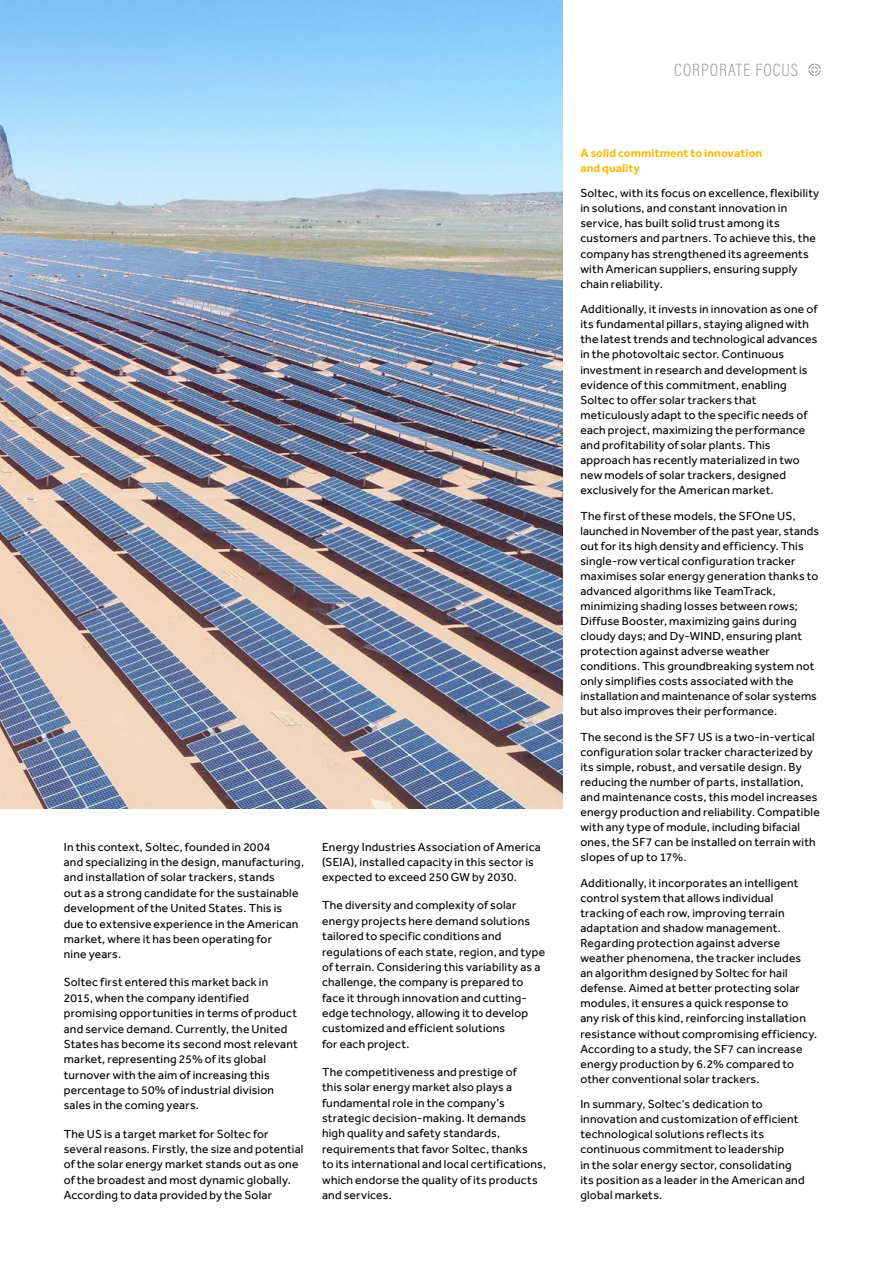
<style>
.page{position:relative;width:893px;height:1263px;background:#fff}
.page>*{position:absolute;margin:0;border:0;box-sizing:border-box;transform-origin:0 0}
.t1{font:200 18px "Acumin Pro Cond";letter-spacing:.055em;color:#939598}
.t2{font:12px/15px "Effra";letter-spacing:.015em;color:#000}
.t3{font:700 12px/15px "Effra";letter-spacing:.005em;color:#f6bb0e}
</style>
<div class="page">
<img style="left:0;top:0;width:562px;height:809px">
<svg style="left:808px;top:64px;width:13px;height:12px"></svg>
<p class="t2" style="left:64px;top:840px;width:242px">In this context, Soltec, founded in 2004<br>and specializing in the design, manufacturing, and installation of solar trackers, stands<br>out as a strong candidate for the sustainable development of the United States. This is due to extensive experience in the American market, where it has been operating for<br>nine years.</p>
<p class="t2" style="left:64px;top:975px;width:235px">Soltec first entered this market back in 2015, when the company identified promising opportunities in terms of product and service demand. Currently, the United States has become its second most relevant market, representing 25% of its global turnover with the aim of increasing this percentage to 50% of industrial division sales in the coming years.</p>
<p class="t2" style="left:64px;top:1127px;width:241px">The US is a target market for Soltec for several reasons. Firstly, the size and potential of the solar energy market stands out as one of the broadest and most dynamic globally.<br>According to data provided by the Solar</p>
<p class="t2" style="left:322px;top:840px;width:220px">Energy Industries Association of America (SEIA), installed capacity in this sector is expected to exceed 250 GW by 2030.</p>
<p class="t2" style="left:322px;top:898px;width:225px">The diversity and complexity of solar energy projects here demand solutions tailored to specific conditions and regulations of each state, region, and type of terrain. Considering this variability as a challenge, the company is prepared to face it through innovation and cutting&shy;edge technology, allowing it to develop customized and efficient solutions<br>for each project.</p>
<p class="t2" style="left:322px;top:1065px;width:226px">The competitiveness and prestige of<br>this solar energy market also plays a fundamental role in the company’s strategic decision-making. It demands high quality and safety standards, requirements that favor Soltec, thanks<br>to its international and local certifications, which endorse the quality of its products and services.</p>
<h1 class="t1" style="left:674px;top:59px;width:125px">CORPORATE FOCUS</h1>
<p class="t3" style="left:580px;top:146px;width:183px">A solid commitment to innovation and quality</p>
<p class="t2" style="left:580px;top:187px;width:240px">Soltec, with its focus on excellence, flexibility in solutions, and constant innovation in service, has built solid trust among its customers and partners. To achieve this, the company has strengthened its agreements with American suppliers, ensuring supply chain reliability.</p>
<p class="t2" style="left:580px;top:303px;width:239px">Additionally, it invests in innovation as one of its fundamental pillars, staying aligned with the latest trends and technological advances in the photovoltaic sector. Continuous investment in research and development is evidence of this commitment, enabling Soltec to offer solar trackers that meticulously adapt to the specific needs of each project, maximizing the performance and profitability of solar plants. This approach has recently materialized in two new models of solar trackers, designed exclusively for the American market.</p>
<p class="t2" style="left:580px;top:509px;width:240px">The first of these models, the SFOne US, launched in November of the past year, stands out for its high density and efficiency. This single-row vertical configuration tracker maximises solar energy generation thanks to advanced algorithms like TeamTrack, minimizing shading losses between rows; Diffuse Booster, maximizing gains during cloudy days; and Dy-WIND, ensuring plant protection against adverse weather conditions. This groundbreaking system not only simplifies costs associated with the installation and maintenance of solar systems but also improves their performance.</p>
<p class="t2" style="left:580px;top:730px;width:241px">The second is the SF7 US is a two-in-vertical configuration solar tracker characterized by its simple, robust, and versatile design. By reducing the number of parts, installation, and maintenance costs, this model increases energy production and reliability. Compatible with any type of module, including bifacial ones, the SF7 can be installed on terrain with slopes of up to 17%.</p>
<p class="t2" style="left:580px;top:876px;width:238px">Additionally, it incorporates an intelligent control system that allows individual tracking of each row, improving terrain adaptation and shadow management.<br>Regarding protection against adverse weather phenomena, the tracker includes<br>an algorithm designed by Soltec for hail defense. Aimed at better protecting solar modules, it ensures a quick response to<br>any risk of this kind, reinforcing installation resistance without compromising efficiency.<br>According to a study, the SF7 can increase energy production by 6.2% compared to other conventional solar trackers.</p>
<p class="t2" style="left:580px;top:1097px;width:226px">In summary, Soltec’s dedication to innovation and customization of efficient technological solutions reflects its continuous commitment to leadership<br>in the solar energy sector, consolidating its position as a leader in the American and global markets.</p>
</div>
